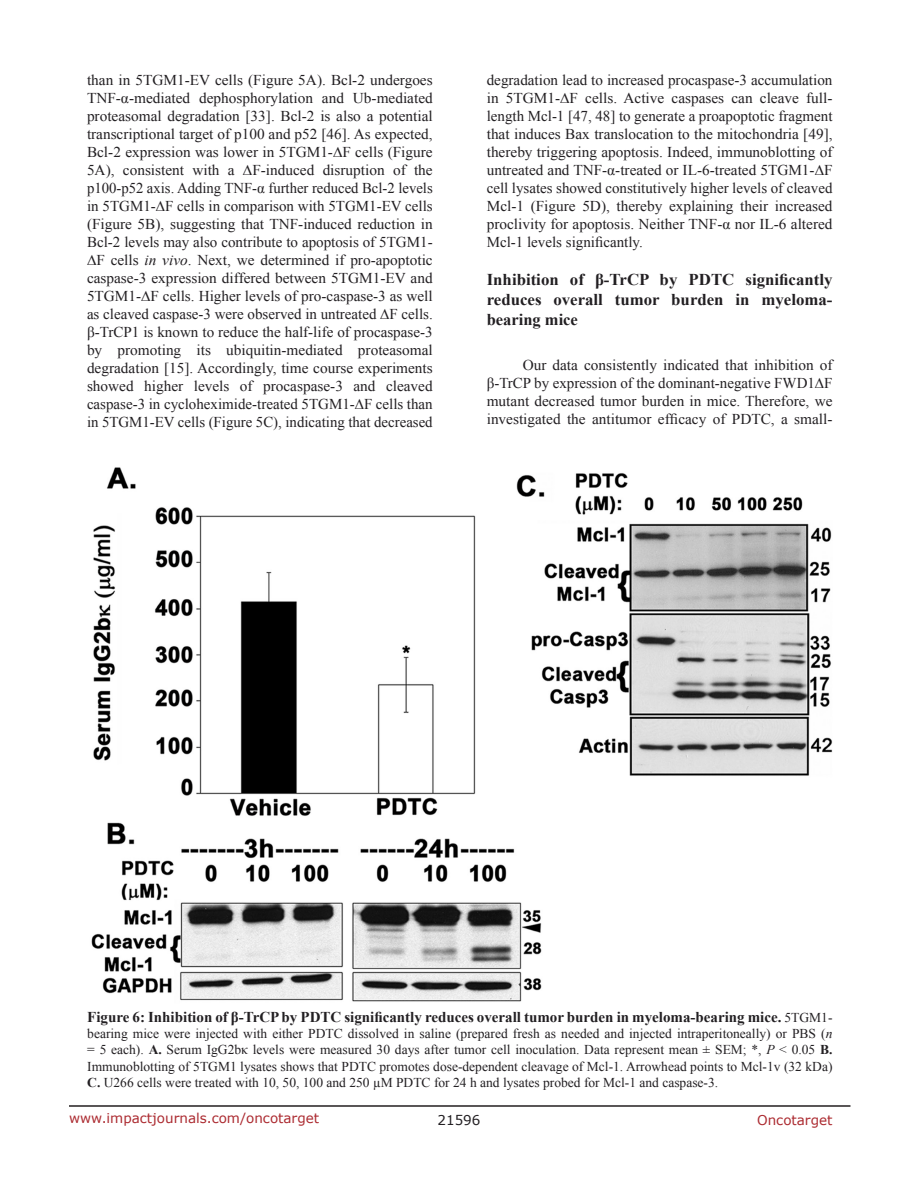
<style>
.page{position:relative;width:918px;height:1188px;background:#fff}
.page>*{position:absolute;margin:0;border:0;box-sizing:border-box;transform-origin:0 0}
.SubHeading{font:700 16.5px/19.8px "Times New Roman";color:#221f22;text-align:justify}
.BodyText{font:15px/18px "Times New Roman";color:#221f22;text-align:justify}
.FigureText{font:700 15px "Times New Roman";color:#221f22}
.FigureText-2{font:13.5px/16.2px "Times New Roman";color:#221f22;text-align:justify}
.t1{font:13.5px "Verdana";color:#ac2b31}
.t2{font:13.5px "Verdana";color:#221f22}
.s1{font-style:italic}
.s2{font-weight:400;font-size:13.5px}
.s3{font-weight:700}
</style>
<div class="page">
<hr style="left:69px;top:1105px;width:781px;height:2px;background:#231f20">
<img style="left:91px;top:467px;width:741px;height:535px">
<p class="BodyText" style="left:87px;top:71px;width:347px">than in 5TGM1-EV cells (Figure 5A). Bcl-2 undergoes TNF-α-mediated dephosphorylation and Ub-mediated proteasomal degradation [33]. Bcl-2 is also a potential transcriptional target of p100 and p52 [46]. As expected, Bcl-2 expression was lower in 5TGM1-∆F cells (Figure 5A), consistent with a ∆F-induced disruption of the p100-p52 axis. Adding TNF-α further reduced Bcl-2 levels in 5TGM1-∆F cells in comparison with 5TGM1-EV cells (Figure 5B), suggesting that TNF-induced reduction in Bcl-2 levels may also contribute to apoptosis of 5TGM1- ∆F cells <span class="s1">in vivo</span>. Next, we determined if pro-apoptotic caspase-3 expression differed between 5TGM1-EV and 5TGM1-∆F cells. Higher levels of pro-caspase-3 as well as cleaved caspase-3 were observed in untreated ∆F cells. β-TrCP1 is known to reduce the half-life of procaspase-3 by promoting its ubiquitin-mediated proteasomal degradation [15]. Accordingly, time course experiments showed higher levels of procaspase-3 and cleaved caspase-3 in cycloheximide-treated 5TGM1-∆F cells than in 5TGM1-EV cells (Figure 5C), indicating that decreased</p>
<p class="BodyText" style="left:487px;top:71px;width:347px">degradation lead to increased procaspase-3 accumulation in 5TGM1-∆F cells. Active caspases can cleave full&shy;length Mcl-1 [47, 48] to generate a proapoptotic fragment that induces Bax translocation to the mitochondria [49], thereby triggering apoptosis. Indeed, immunoblotting of untreated and TNF-α-treated or IL-6-treated 5TGM1-∆F cell lysates showed constitutively higher levels of cleaved Mcl-1 (Figure 5D), thereby explaining their increased proclivity for apoptosis. Neither TNF-α nor IL-6 altered Mcl-1 levels significantly.</p>
<p class="SubHeading" style="left:487px;top:269px;width:347px">Inhibition of β-TrCP by PDTC significantly reduces overall tumor burden in myeloma&shy;bearing mice</p>
<p class="BodyText" style="left:487px;top:356px;width:347px;text-indent:36px">Our data consistently indicated that inhibition of β-TrCP by expression of the dominant-negative FWD1∆F mutant decreased tumor burden in mice. Therefore, we investigated the antitumor efficacy of PDTC, a small-</p>
<p class="FigureText" style="left:87px;top:1007px;width:747px">Figure 6: Inhibition of β-TrCP by PDTC significantly reduces overall tumor burden in myeloma-bearing mice. <span class="s2">5TGM1-</span></p>
<p class="FigureText-2" style="left:87px;top:1025px;width:747px">bearing mice were injected with either PDTC dissolved in saline (prepared fresh as needed and injected intraperitoneally) or PBS (<span class="s1">n </span>= 5 each). <span class="s3">A.</span> Serum IgG2bκ levels were measured 30 days after tumor cell inoculation. Data represent mean ± SEM; *, <span class="s1">P</span> &lt; 0.05 <span class="s3">B.<br></span>Immunoblotting of 5TGM1 lysates shows that PDTC promotes dose-dependent cleavage of Mcl-1. Arrowhead points to Mcl-1v (32 kDa)<br><span class="s3">C.</span> U266 cells were treated with 10, 50, 100 and 250 µM PDTC for 24 h and lysates probed for Mcl-1 and caspase-3.</p>
<p class="t1" style="left:69px;top:1109px;width:252px">www.impactjournals.com/oncotarget</p>
<p class="t2" style="left:438px;top:1111px;width:44px">21596</p>
<p class="t1" style="left:757px;top:1111px;width:77px">Oncotarget</p>
</div>
